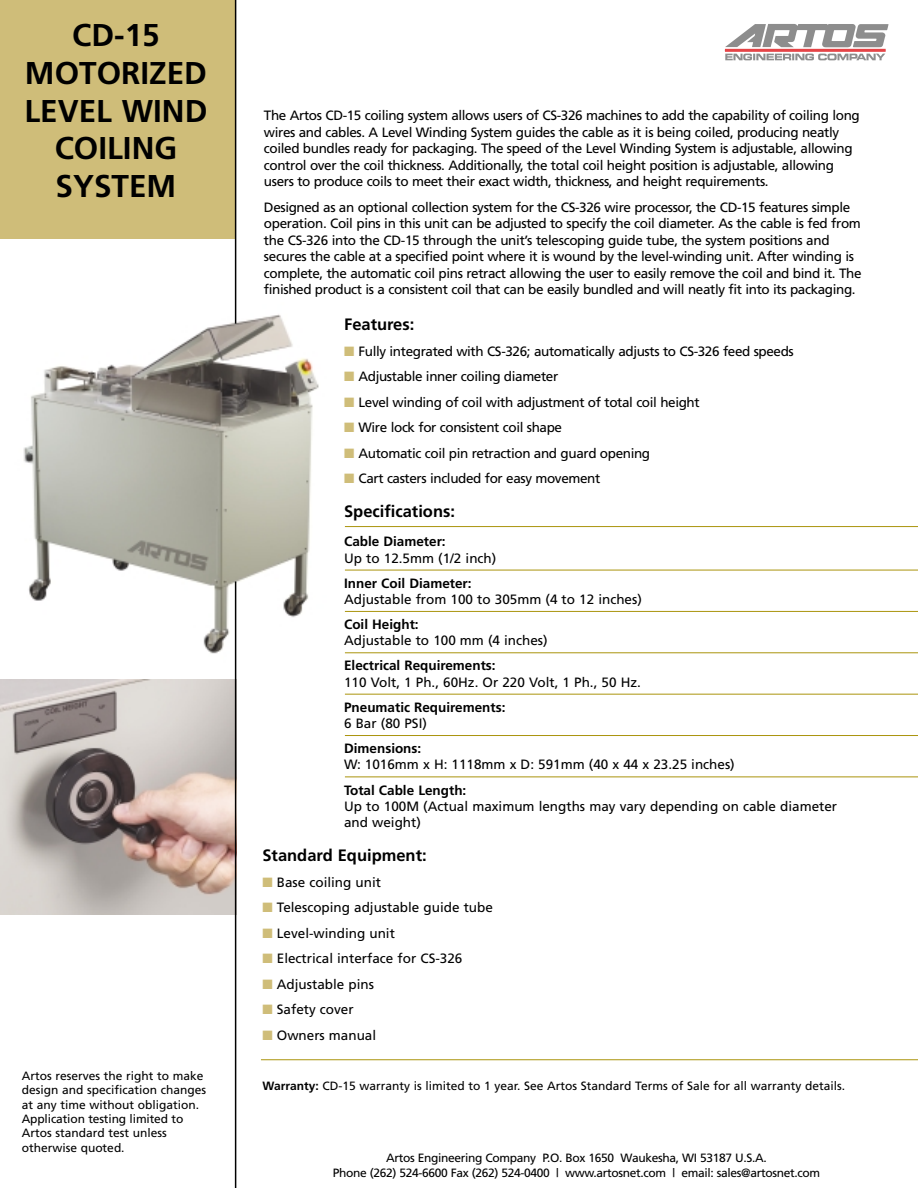
<style>
.page{position:relative;width:918px;height:1188px;background:#fff}
.page>*{position:absolute;margin:0;border:0;box-sizing:border-box;transform-origin:0 0}
.t1{font:700 31.5px/37.8px "Frutiger";color:#000;text-align:center}
.t2{font:700 16.5px "Frutiger";color:#000}
.t3{font:13.5px/16.5px "Frutiger";letter-spacing:-.03em;color:#000}
.t4{font:13.5px/16.2px "Frutiger";color:#000}
.t5{font:700 13.5px "Frutiger";color:#000}
.t6{font:12px/14.4px "Frutiger";color:#000}
.t7{font:12px/14.4px "Frutiger";letter-spacing:-.03em;color:#000;text-align:center}
.s1{color:#cfbd79}
.s2{font-weight:700}
</style>
<div class="page">
<div style="left:0;top:0;width:236px;height:239px;background:#cfbd79"></div>
<img style="left:724px;top:24px;width:165px;height:37px">
<hr style="left:725px;top:49px;width:161px;height:3px;background:#e54447">
<hr style="left:345px;top:526px;width:573px;height:1px;background:#aa940d">
<hr style="left:345px;top:570px;width:573px;height:1px;background:#aa940d">
<hr style="left:345px;top:611px;width:573px;height:1px;background:#aa940d">
<hr style="left:345px;top:652px;width:573px;height:1px;background:#aa940d">
<hr style="left:345px;top:694px;width:573px;height:1px;background:#aa940d">
<hr style="left:345px;top:735px;width:573px;height:1px;background:#aa940d">
<hr style="left:345px;top:777px;width:573px;height:1px;background:#aa940d">
<hr style="left:261px;top:1059px;width:657px;height:1px;background:#aa940d">
<img style="left:23px;top:302px;width:296px;height:435px">
<img style="left:0;top:679px;width:235px;height:235px">
<hr style="left:235px;top:581px;width:1px;height:607px;background:#000">
<hr style="left:235px;top:0;width:1px;height:324px;background:#000">
<h1 class="t1" style="left:25px;top:19px;width:184px">CD-15<br>MOTORIZED<br>LEVEL WIND<br>COILING<br>SYSTEM</h1>
<p class="t6" style="left:22px;top:1069px;width:186px">Artos reserves the right to make design and specification changes at any time without obligation.<br>Application testing limited to<br>Artos standard test unless otherwise quoted.</p>
<p class="t3" style="left:264px;top:108px;width:597px">The Artos CD-15 coiling system allows users of CS-326 machines to add the capability of coiling long wires and cables. A Level Winding System guides the cable as it is being coiled, producing neatly coiled bundles ready for packaging. The speed of the Level Winding System is adjustable, allowing control over the coil thickness. Additionally, the total coil height position is adjustable, allowing users to produce coils to meet their exact width, thickness, and height requirements.</p>
<p class="t3" style="left:264px;top:200px;width:599px">Designed as an optional collection system for the CS-326 wire processor, the CD-15 features simple operation. Coil pins in this unit can be adjusted to specify the coil diameter. As the cable is fed from the CS-326 into the CD-15 through the unit’s telescoping guide tube, the system positions and secures the cable at a specified point where it is wound by the level-winding unit. After winding is complete, the automatic coil pins retract allowing the user to easily remove the coil and bind it. The finished product is a consistent coil that can be easily bundled and will neatly fit into its packaging.</p>
<p class="t2" style="left:344px;top:318px;width:72px">Features:</p>
<p class="t3" style="left:344px;top:344px;width:451px"><span class="s1">■</span> Fully integrated with CS-326; automatically adjusts to CS-326 feed speeds</p>
<p class="t3" style="left:344px;top:370px;width:216px"><span class="s1">■</span> Adjustable inner coiling diameter</p>
<p class="t3" style="left:344px;top:395px;width:357px"><span class="s1">■</span> Level winding of coil with adjustment of total coil height</p>
<p class="t3" style="left:344px;top:421px;width:220px"><span class="s1">■</span> Wire lock for consistent coil shape</p>
<p class="t3" style="left:344px;top:446px;width:308px"><span class="s1">■</span> Automatic coil pin retraction and guard opening</p>
<p class="t3" style="left:344px;top:472px;width:258px"><span class="s1">■</span> Cart casters included for easy movement</p>
<p class="t2" style="left:344px;top:504px;width:112px">Specifications:</p>
<p class="t5" style="left:344px;top:536px;width:103px">Cable Diameter:</p>
<p class="t4" style="left:344px;top:551px;width:154px">Up to 12.5mm (1/2 inch)</p>
<p class="t5" style="left:344px;top:578px;width:129px">Inner Coil Diameter:</p>
<p class="t4" style="left:344px;top:592px;width:299px">Adjustable from 100 to 305mm (4 to 12 inches)</p>
<p class="t5" style="left:344px;top:619px;width:76px">Coil Height:</p>
<p class="t4" style="left:344px;top:634px;width:205px">Adjustable to 100 mm (4 inches)</p>
<p class="t5" style="left:344px;top:660px;width:153px">Electrical Requirements:</p>
<p class="t4" style="left:344px;top:675px;width:298px">110 Volt, 1 Ph., 60Hz. Or 220 Volt, 1 Ph., 50 Hz.</p>
<p class="t5" style="left:344px;top:702px;width:163px">Pneumatic Requirements:</p>
<p class="t3" style="left:344px;top:716px;width:84px">6 Bar (80 PSI)</p>
<p class="t5" style="left:344px;top:743px;width:79px">Dimensions:</p>
<p class="t4" style="left:344px;top:758px;width:392px">W: 1016mm x H: 1118mm x D: 591mm (40 x 44 x 23.25 inches)</p>
<p class="t5" style="left:344px;top:784px;width:124px">Total Cable Length:</p>
<p class="t4" style="left:344px;top:799px;width:495px">Up to 100M (Actual maximum lengths may vary depending on cable diameter and weight)</p>
<p class="t2" style="left:262px;top:849px;width:166px">Standard Equipment:</p>
<p class="t4" style="left:262px;top:875px;width:120px"><span class="s1">■</span> Base coiling unit</p>
<p class="t4" style="left:262px;top:901px;width:232px"><span class="s1">■</span> Telescoping adjustable guide tube</p>
<p class="t4" style="left:262px;top:926px;width:134px"><span class="s1">■</span> Level-winding unit</p>
<p class="t4" style="left:262px;top:952px;width:202px"><span class="s1">■</span> Electrical interface for CS-326</p>
<p class="t4" style="left:262px;top:977px;width:113px"><span class="s1">■</span> Adjustable pins</p>
<p class="t4" style="left:262px;top:1003px;width:93px"><span class="s1">■</span> Safety cover</p>
<p class="t4" style="left:262px;top:1028px;width:115px"><span class="s1">■</span> Owners manual</p>
<p class="t6" style="left:262px;top:1080px;width:584px"><span class="s2">Warranty:</span> CD-15 warranty is limited to 1 year. See Artos Standard Terms of Sale for all warranty details.</p>
<p class="t7" style="left:333px;top:1152px;width:489px">Artos Engineering Company P.O. Box 1650 Waukesha, WI 53187 U.S.A.<br>Phone (262) 524-6600 Fax (262) 524-0400 | www.artosnet.com | email: sales@artosnet.com</p>
</div>
